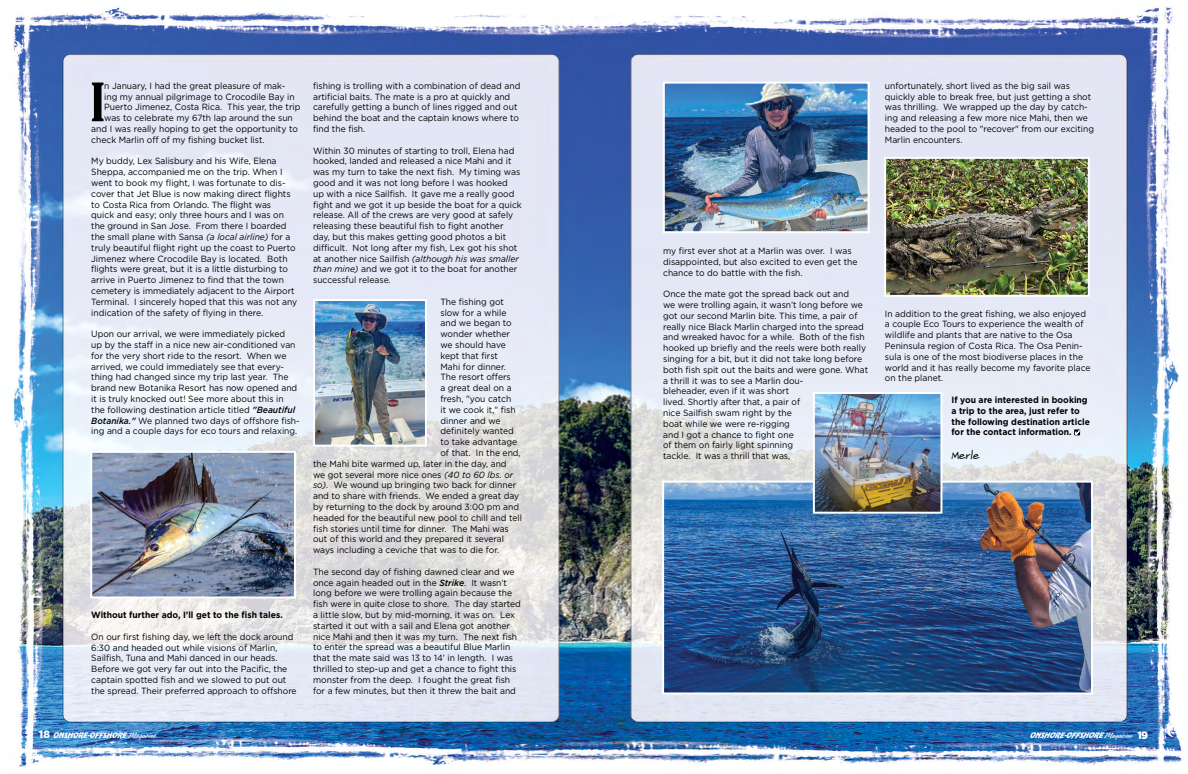
<style>
.page{position:relative;width:1188px;height:774px;background:#fff}
.page>*{position:absolute;margin:0;border:0;box-sizing:border-box;transform-origin:0 0}
.t1{font:55.3px "Taurunum Ferrum Iron";color:#000;scale:.95 1}
.t2{font:11px "Henry Hand";color:#000;scale:.95 1}
.t3{font:9px/10.8px "Gotham";color:#000;scale:.95 1}
.t4{font:700 9px/10.8px "Gotham";color:#000;scale:.95 1}
.t5{font:italic 6.8px "Revue";color:#fff}
.s1{font-style:italic}
.s2{font-weight:500;font-style:italic}
.s3{font-family:"Gotham";font-weight:900;font-style:normal;font-size:10.5px}
.s4{font-family:"Rapier Plain";font-style:normal;font-size:8.7px}
</style>
<div class="page">
<img style="left:13px;top:6px;width:1170px;height:761px">
<svg style="left:1074px;top:429px;width:6px;height:6px"></svg>
<img style="left:316px;top:302px;width:108px;height:142px">
<div style="left:313px;top:299px;width:114px;height:148px;border:2px solid #fff"></div>
<img style="left:887px;top:160px;width:200px;height:134px">
<div style="left:884px;top:157px;width:206px;height:140px;border:2px solid #fff"></div>
<img style="left:93px;top:454px;width:200px;height:141px">
<div style="left:90px;top:451px;width:206px;height:147px;border:2px solid #fff"></div>
<img style="left:666px;top:85px;width:201px;height:145px">
<div style="left:663px;top:82px;width:207px;height:151px;border:2px solid #fff"></div>
<img style="left:665px;top:484px;width:425px;height:207px">
<div style="left:662px;top:481px;width:431px;height:213px;border:2px solid #fff"></div>
<img style="left:816px;top:395px;width:123px;height:116px">
<div style="left:813px;top:392px;width:129px;height:122px;border:2px solid #fff"></div>
<h1 class="t1" style="left:91px;top:70px;width:15px">I</h1>
<p class="t3" style="left:104px;top:80px;width:192px">n January, I had the great pleasure of mak-</p>
<p class="t3" style="left:104px;top:91px;width:202px">ing my annual pilgrimage to Crocodile Bay in</p>
<p class="t3" style="left:104px;top:102px;width:208px">Puerto Jimenez, Costa Rica. This year, the trip</p>
<p class="t3" style="left:104px;top:112px;width:200px">was to celebrate my 67th lap around the sun</p>
<p class="t3" style="left:91px;top:123px;width:219px">and I was really hoping to get the opportunity to</p>
<p class="t3" style="left:91px;top:134px;width:184px">check Marlin off of my fishing bucket list.</p>
<p class="t3" style="left:91px;top:156px;width:218px">My buddy, Lex Salisbury and his Wife, Elena Sheppa, accompanied me on the trip. When I went to book my flight, I was fortunate to dis&shy;cover that Jet Blue is now making direct flights to Costa Rica from Orlando. The flight was<br>quick and easy; only three hours and I was on the ground in San Jose. From there I boarded the small plane with Sansa <span class="s1">(a local airline)</span> for a truly beautiful flight right up the coast to Puerto Jimenez where Crocodile Bay is located. Both flights were great, but it is a little disturbing to arrive in Puerto Jimenez to find that the town cemetery is immediately adjacent to the Airport Terminal. I sincerely hoped that this was not any indication of the safety of flying in there.</p>
<p class="t3" style="left:91px;top:328px;width:221px">Upon our arrival, we were immediately picked<br>up by the staff in a nice new air-conditioned van for the very short ride to the resort. When we arrived, we could immediately see that every&shy;thing had changed since my trip last year. The brand new Botanika Resort has now opened and it is truly knocked out! See more about this in the following destination article titled <span class="s2">"Beautiful Botanika."</span> We planned two days of offshore fish&shy;ing and a couple days for eco tours and relaxing.</p>
<p class="t4" style="left:91px;top:610px;width:203px">Without further ado, I’ll get to the fish tales.</p>
<p class="t3" style="left:91px;top:631px;width:218px">On our first fishing day, we left the dock around 6:30 and headed out while visions of Marlin, Sailfish, Tuna and Mahi danced in our heads.<br>Before we got very far out into the Pacific, the captain spotted fish and we slowed to put out the spread. Their preferred approach to offshore</p>
<p class="t3" style="left:313px;top:80px;width:220px">fishing is trolling with a combination of dead and artificial baits. The mate is a pro at quickly and carefully getting a bunch of lines rigged and out behind the boat and the captain knows where to find the fish.</p>
<p class="t3" style="left:313px;top:145px;width:221px">Within 30 minutes of starting to troll, Elena had hooked, landed and released a nice Mahi and it was my turn to take the next fish. My timing was good and it was not long before I was hooked<br>up with a nice Sailfish. It gave me a really good fight and we got it up beside the boat for a quick release. All of the crews are very good at safely releasing these beautiful fish to fight another day, but this makes getting good photos a bit difficult. Not long after my fish, Lex got his shot at another nice Sailfish <span class="s1">(although his was smaller than mine)</span> and we got it to the boat for another successful release.</p>
<p class="t3" style="left:440px;top:296px;width:68px">The fishing got</p>
<p class="t3" style="left:440px;top:307px;width:71px">slow for a while</p>
<p class="t3" style="left:440px;top:318px;width:77px">and we began to</p>
<p class="t3" style="left:440px;top:328px;width:75px">wonder whether</p>
<p class="t3" style="left:440px;top:339px;width:70px">we should have</p>
<p class="t3" style="left:440px;top:350px;width:62px">kept that first</p>
<p class="t3" style="left:440px;top:361px;width:70px">Mahi for dinner.</p>
<p class="t3" style="left:440px;top:372px;width:76px">The resort offers</p>
<p class="t3" style="left:440px;top:382px;width:77px">a great deal on a</p>
<p class="t3" style="left:440px;top:393px;width:76px">fresh, "you catch</p>
<p class="t3" style="left:440px;top:404px;width:81px">it we cook it," fish</p>
<p class="t3" style="left:440px;top:415px;width:65px">dinner and we</p>
<p class="t3" style="left:440px;top:426px;width:79px">definitely wanted</p>
<p class="t3" style="left:440px;top:436px;width:82px">to take advantage</p>
<p class="t3" style="left:440px;top:447px;width:86px">of that. In the end,</p>
<p class="t3" style="left:313px;top:458px;width:205px">the Mahi bite warmed up, later in the day, and</p>
<p class="t3" style="left:313px;top:469px;width:212px">we got several more nice ones <span class="s1">(40 to 60 lbs. or</span></p>
<p class="t3" style="left:313px;top:480px;width:215px"><span class="s1">so)</span>. We wound up bringing two back for dinner</p>
<p class="t3" style="left:313px;top:490px;width:219px">and to share with friends. We ended a great day</p>
<p class="t3" style="left:313px;top:501px;width:218px">by returning to the dock by around 3:00 pm and</p>
<p class="t3" style="left:313px;top:512px;width:221px">headed for the beautiful new pool to chill and tell</p>
<p class="t3" style="left:313px;top:523px;width:208px">fish stories until time for dinner. The Mahi was</p>
<p class="t3" style="left:313px;top:534px;width:203px">out of this world and they prepared it several</p>
<p class="t3" style="left:313px;top:544px;width:197px">ways including a ceviche that was to die for.</p>
<p class="t3" style="left:313px;top:566px;width:220px">The second day of fishing dawned clear and we once again headed out in the <span class="s2">Strike</span>. It wasn’t long before we were trolling again because the fish were in quite close to shore. The day started a little slow, but by mid-morning, it was on. Lex started it out with a sail and Elena got another nice Mahi and then it was my turn. The next fish to enter the spread was a beautiful Blue Marlin that the mate said was 13 to 14’ in length. I was thrilled to step-up and get a chance to fight this monster from the deep. I fought the great fish for a few minutes, but then it threw the bait and</p>
<p class="t3" style="left:885px;top:80px;width:222px">unfortunately, short lived as the big sail was quickly able to break free, but just getting a shot was thrilling. We wrapped up the day by catch&shy;ing and releasing a few more nice Mahi, then we headed to the pool to "recover" from our exciting Marlin encounters.</p>
<p class="t3" style="left:663px;top:245px;width:206px">my first ever shot at a Marlin was over. I was disappointed, but also excited to even get the chance to do battle with the fish.</p>
<p class="t3" style="left:663px;top:288px;width:217px">Once the mate got the spread back out and<br>we were trolling again, it wasn’t long before we got our second Marlin bite. This time, a pair of really nice Black Marlin charged into the spread and wreaked havoc for a while. Both of the fish hooked up briefly and the reels were both really singing for a bit, but it did not take long before both fish spit out the baits and were gone. What a thrill it was to see a Marlin dou-<br>bleheader, even if it was short<br>lived. Shortly after that, a pair of<br>nice Sailfish swam right by the<br>boat while we were re-rigging<br>and I got a chance to fight one<br>of them on fairly light spinning<br>tackle. It was a thrill that was,</p>
<p class="t3" style="left:885px;top:308px;width:218px">In addition to the great fishing, we also enjoyed a couple Eco Tours to experience the wealth of wildlife and plants that are native to the Osa Peninsula region of Costa Rica. The Osa Penin&shy;sula is one of the most biodiverse places in the world and it has really become my favorite place on the planet.</p>
<p class="t4" style="left:951px;top:394px;width:147px">If you are interested in booking a trip to the area, just refer to the following destination article for the contact information.</p>
<p class="t2" style="left:951px;top:449px;width:31px">Merle</p>
<p class="t5" style="left:39px;top:731px;width:118px"><span class="s3">1 8</span> ONSHORE-OFFSHORE <span class="s4">Ma g a z in e</span></p>
<p class="t5" style="left:1029px;top:730px;width:120px">ONSHORE-OFFSHORE <span class="s4">M a g a z i n e</span> <span class="s3">1 9</span></p>
</div>
